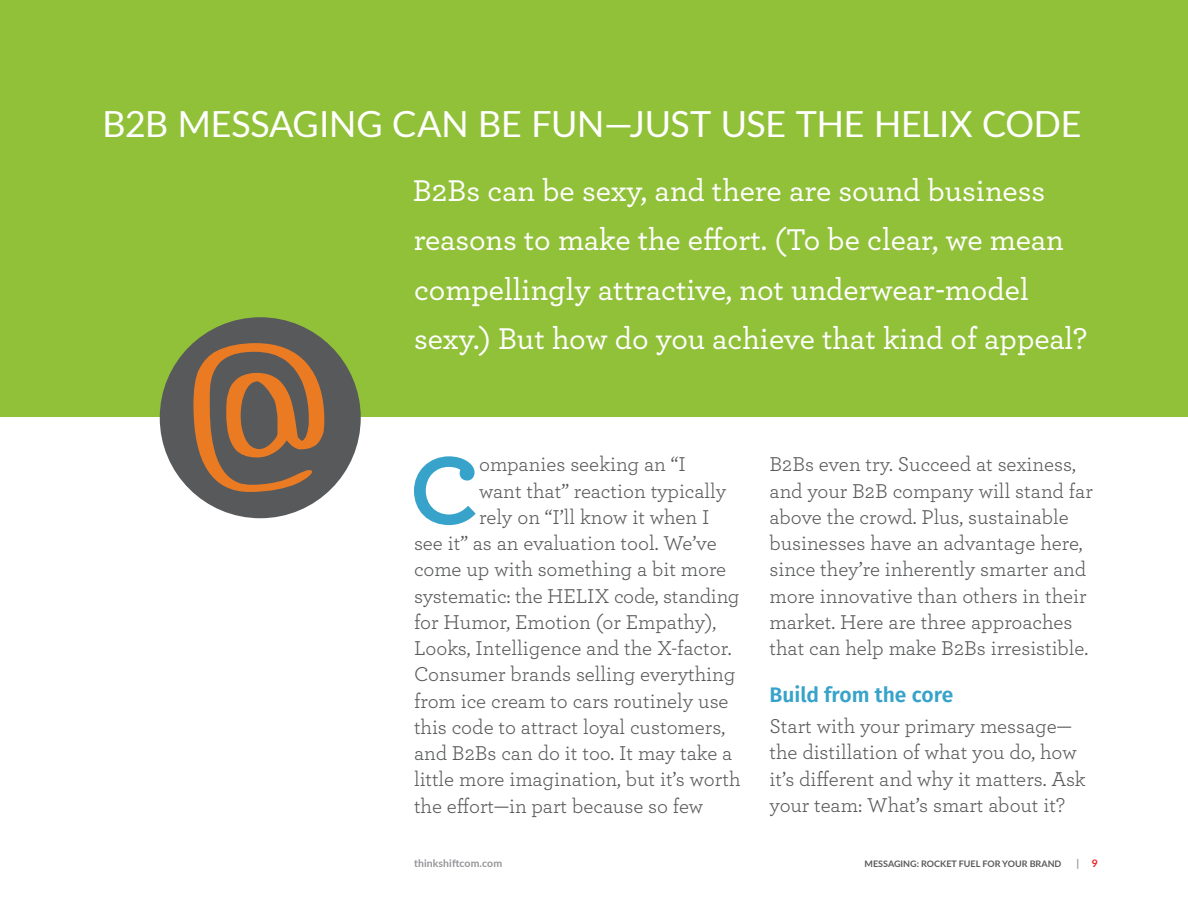
<style>
.page{position:relative;width:1188px;height:918px;background:#fff}
.page>*{position:absolute;margin:0;border:0;box-sizing:border-box;transform-origin:0 0}
.t1{font:700 100.8px "Archer";color:#38a3ca}
.t2{font:36px "Lato";letter-spacing:-.01em;color:#fff}
.t3{font:500 31.5px/49.5px "Archer";color:#fff}
.t4{font:21px/26.2px "Archer";color:#58595b}
.t5{font:600 21px "Fira Sans";color:#38a3ca}
.t6{font:700 10.5px "Lato";letter-spacing:.01em;color:#939598}
.t7{font:700 9px "Lato";color:#58595b}
.s1{color:#fff}
.s2{color:#ed2125}
</style>
<div class="page">
<div style="left:0;top:0;width:1188px;height:417px;background:#91c139"></div>
<div style="left:160px;top:317px;width:201px;height:201px;background:#58595b;border-radius:50%"></div>
<svg style="left:193px;top:343px;width:131px;height:149px"></svg>
<h2 class="t2" style="left:103px;top:104px;width:717px">B2B MESSAGI NG CAN BE FUN—JUST USE THE</h2>
<h2 class="t2" style="left:874px;top:104px;width:204px">HELIX CODE</h2>
<h3 class="t3" style="left:413px;top:164px;width:676px">B2Bs can be sexy, and there are sound business reasons to make the effort. (To be clear, we mean compellingly attractive, not underwear-model sexy.) But how do you achieve that kind of appeal?</h3>
<h1 class="t1" style="left:409px;top:411px;width:72px">C</h1>
<p class="t4" style="left:479px;top:450px;width:208px">ompanies seeking an “I</p>
<p class="t4" style="left:479px;top:477px;width:249px">want that” reaction typically</p>
<p class="t4" style="left:479px;top:503px;width:232px">rely on “I’ll know it when I</p>
<p class="t4" style="left:414px;top:529px;width:304px">see it” as an evaluation tool. We’ve</p>
<p class="t4" style="left:414px;top:555px;width:314px">come up with something a bit more</p>
<p class="t4" style="left:414px;top:582px;width:327px">systematic: the HELIX code, standing</p>
<p class="t4" style="left:414px;top:608px;width:304px">for Humor, Emotion (or Empathy),</p>
<p class="t4" style="left:414px;top:634px;width:319px">Looks, Intelligence and the X-factor.</p>
<p class="t4" style="left:414px;top:660px;width:323px">Consumer brands selling everything</p>
<p class="t4" style="left:414px;top:687px;width:316px">from ice cream to cars routinely use</p>
<p class="t4" style="left:414px;top:713px;width:313px">this code to attract loyal customers,</p>
<p class="t4" style="left:414px;top:739px;width:320px">and B2Bs can do it too. It may take a</p>
<p class="t4" style="left:414px;top:765px;width:328px">little more imagination, but it’s worth</p>
<p class="t4" style="left:414px;top:792px;width:291px">the effort—in part because so few</p>
<p class="t4" style="left:770px;top:450px;width:325px">B2Bs even try. Succeed at sexiness, and your B2B company will stand far above the crowd. Plus, sustainable businesses have an advantage here, since they’re inherently smarter and more innovative than others in their market. Here are three approaches that can help make B2Bs irresistible.</p>
<p class="t5" style="left:770px;top:680px;width:186px">Build from the core</p>
<p class="t4" style="left:770px;top:712px;width:318px">Start with your primary message— the distillation of what you do, how it’s different and why it matters. Ask your team: What’s smart about it?</p>
<p class="t6" style="left:414px;top:855px;width:105px">THINKSHIFTCOM.COM <span class="s1">|</span></p>
<p class="t7" style="left:865px;top:857px;width:125px">MESSAGING: ROCKET FUEL FOR</p>
<p class="t7" style="left:1002px;top:857px;width:13px">YOUR</p>
<p class="t7" style="left:1030px;top:857px;width:33px">BRAN D</p>
<p class="t6" style="left:1076px;top:855px;width:23px">| <span class="s2">9</span></p>
</div>
